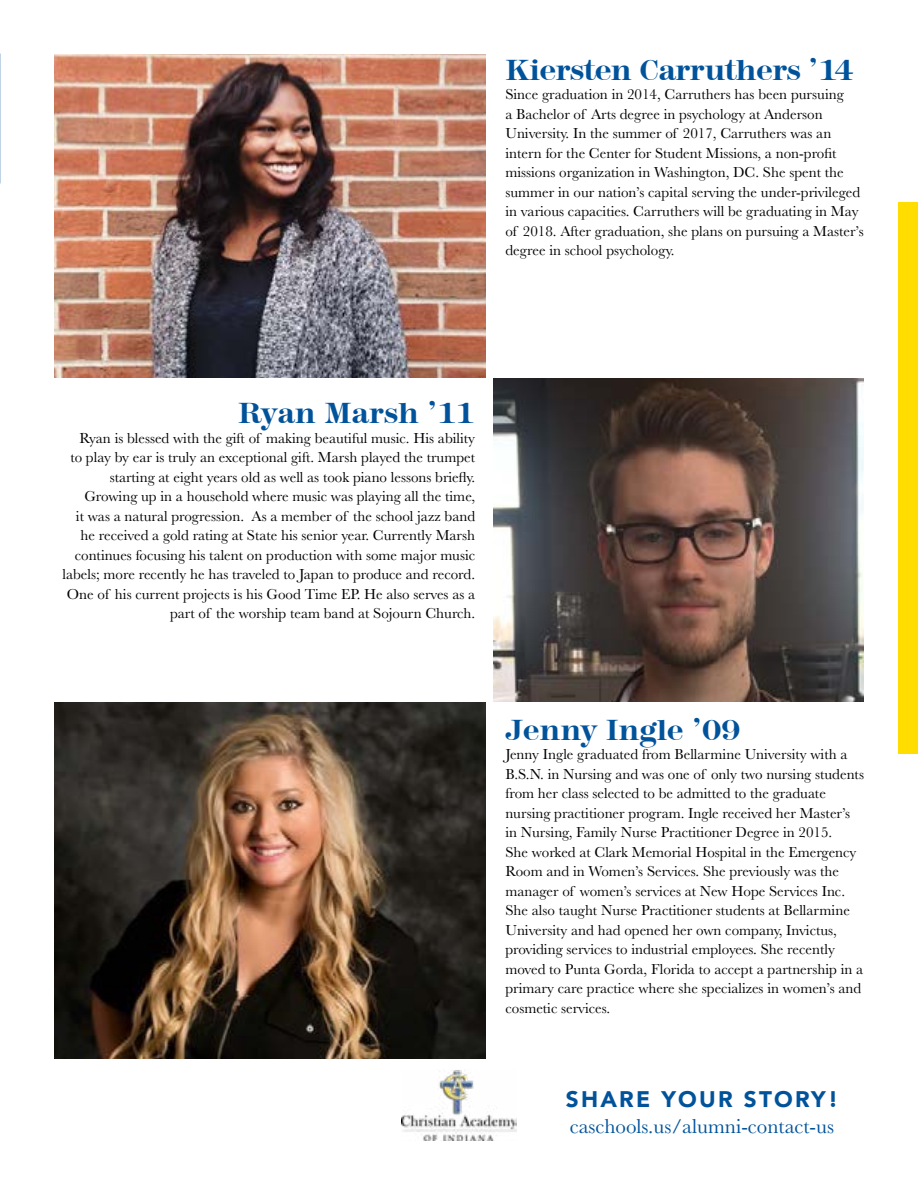
<style>
.page{position:relative;width:918px;height:1188px;background:#fff}
.page>*{position:absolute;margin:0;border:0;box-sizing:border-box;transform-origin:0 0}
.t1{font:30px "Modern Two Sxtn ITCTT Bold";color:#00539b}
.t2{font:30px "Modern Two Sxtn ITCTT Bold";letter-spacing:-.02em;color:#00539b}
.t3{font:900 22.5px "Avenir";letter-spacing:.1em;color:#00539b}
.t4{font:21px "Baskerville";color:#00539b}
.t5{font:15px/19.5px "Baskerville";color:#000}
.s1{font-size:33px}
</style>
<div class="page">
<div style="left:898px;top:203px;width:20px;height:551px;background:#fd0"></div>
<img style="left:54px;top:54px;width:432px;height:324px">
<img style="left:54px;top:702px;width:432px;height:357px">
<img style="left:493px;top:378px;width:371px;height:324px">
<img style="left:402px;top:1070px;width:114px;height:70px">
<h1 class="t2" style="left:505px;top:52px;width:350px">Kiersten Carruthers <span class="s1">’</span>14</h1>
<p class="t5" style="left:505px;top:85px;width:360px">Since graduation in 2014, Carruthers has been pursuing<br>a Bachelor of Arts degree in psychology at Anderson University. In the summer of 2017, Carruthers was an intern for the Center for Student Missions, a non-profit missions organization in Washington, DC. She spent the summer in our nation’s capital serving the under-privileged in various capacities. Carruthers will be graduating in May of 2018. After graduation, she plans on pursuing a Master’s degree in school psychology.</p>
<h1 class="t1" style="left:238px;top:396px;width:239px">Ryan Marsh <span class="s1">’</span>11</h1>
<p class="t5" style="left:62px;top:428px;width:414px;text-align:right">Ryan is blessed with the gift of making beautiful music. His ability<br>to play by ear is truly an exceptional gift. Marsh played the trumpet starting at eight years old as well as took piano lessons briefly.<br>Growing up in a household where music was playing all the time,<br>it was a natural progression. As a member of the school jazz band he received a gold rating at State his senior year. Currently Marsh continues focusing his talent on production with some major music labels; more recently he has traveled to Japan to produce and record.<br>One of his current projects is his Good Time EP. He also serves as a part of the worship team band at Sojourn Church.</p>
<h1 class="t1" style="left:505px;top:712px;width:236px">Jenny Ingle <span class="s1">’</span>09</h1>
<p class="t5" style="left:505px;top:745px;width:360px">Jenny Ingle graduated from Bellarmine University with a B.S.N. in Nursing and was one of only two nursing students from her class selected to be admitted to the graduate nursing practitioner program. Ingle received her Master’s in Nursing, Family Nurse Practitioner Degree in 2015.<br>She worked at Clark Memorial Hospital in the Emergency Room and in Women’s Services. She previously was the manager of women’s services at New Hope Services Inc.<br>She also taught Nurse Practitioner students at Bellarmine University and had opened her own company, Invictus, providing services to industrial employees. She recently moved to Punta Gorda, Florida to accept a partnership in a primary care practice where she specializes in women’s and cosmetic services.</p>
<h2 class="t3" style="left:566px;top:1080px;width:274px">SHARE YOUR STORY!</h2>
<h3 class="t4" style="left:570px;top:1113px;width:266px">caschools.us/alumni-contact-us</h3>
</div>
